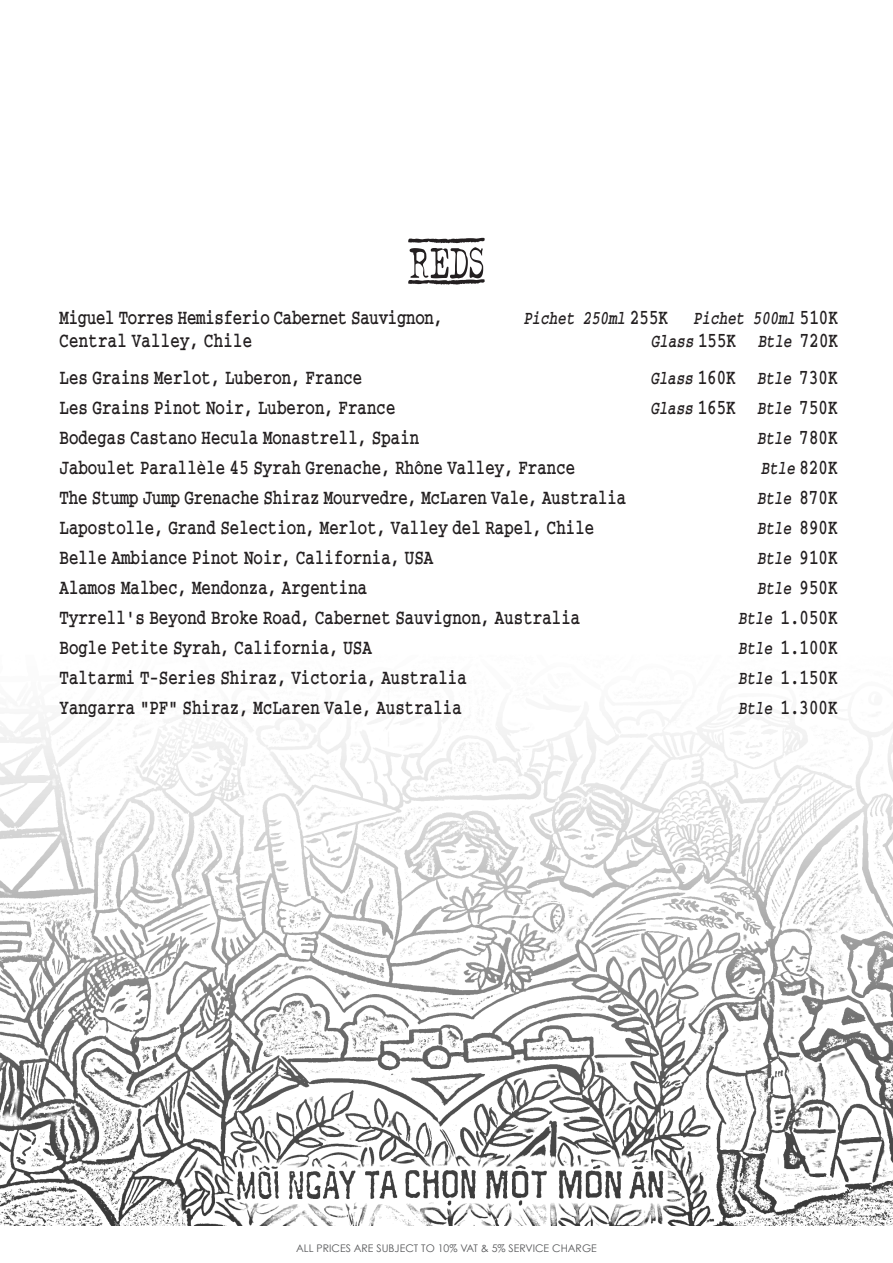
<style>
.page{position:relative;width:893px;height:1263px;background:#fff}
.page>*{position:absolute;margin:0;border:0;box-sizing:border-box;transform-origin:0 0}
.t1{font:18.15px "VNI Type Writer";letter-spacing:-.01em;color:#231f20;scale:.91 1}
.t2{font:18.15px "VNI Type Writer";letter-spacing:-.03em;color:#231f20;scale:.91 1}
.t3{font:16.5px "VNI Type Writer Italic";letter-spacing:-.01em;color:#231f20;scale:.91 1}
.t4{font:10.5px "Century Gothic";color:#57585a}
.s1{font-family:"VNI Type Writer";font-size:18.15px}
.s2{font-family:"VNI Type Writer Italic";font-size:16.5px}
</style>
<div class="page">
<img style="left:0;top:722px;width:893px;height:504px">
<svg style="left:408px;top:237px;width:77px;height:48px"></svg>
<p class="t2" style="left:60px;top:305px;width:423px">Miguel Torres Hemisferio Cabernet Sauvignon,</p>
<p class="t3" style="left:523px;top:307px;width:161px">Pichet 250ml <span class="s1">255K</span></p>
<p class="t3" style="left:693px;top:307px;width:161px">Pichet 500ml <span class="s1">510K</span></p>
<p class="t1" style="left:60px;top:328px;width:213px">Central Valley, Chile</p>
<p class="t3" style="left:651px;top:330px;width:207px">Glass <span class="s1">155K</span> Btle <span class="s1">720K</span></p>
<p class="t1" style="left:60px;top:365px;width:335px">Les Grains Merlot, Luberon, France</p>
<p class="t3" style="left:650px;top:367px;width:207px">Glass <span class="s1">160K</span> Btle <span class="s1">730K</span></p>
<p class="t1" style="left:60px;top:395px;width:371px">Les Grains Pinot Noir, Luberon, France</p>
<p class="t3" style="left:650px;top:397px;width:207px">Glass <span class="s1">165K</span> Btle <span class="s1">750K</span></p>
<p class="t1" style="left:60px;top:425px;width:397px">Bodegas Castano Hecula Monastrell, Spain</p>
<p class="t3" style="left:757px;top:427px;width:90px">Btle <span class="s1">780K</span></p>
<p class="t1" style="left:60px;top:455px;width:569px">Jaboulet Paralleøle 45 Syrah Grenache, Rhoâne Valley, France</p>
<p class="t3" style="left:761px;top:457px;width:86px">Btle <span class="s1">820K</span></p>
<p class="t1" style="left:60px;top:485px;width:625px">The Stump Jump Grenache Shiraz Mourvedre, McLaren Vale, Australia</p>
<p class="t3" style="left:757px;top:487px;width:90px">Btle <span class="s1">870K</span></p>
<p class="t1" style="left:60px;top:515px;width:589px">Lapostolle, Grand Selection, Merlot, Valley del Rapel, Chile</p>
<p class="t3" style="left:757px;top:517px;width:90px">Btle <span class="s1">890K</span></p>
<p class="t1" style="left:60px;top:545px;width:413px">Belle Ambiance Pinot Noir, California, USA</p>
<p class="t3" style="left:757px;top:547px;width:90px">Btle <span class="s1">910K</span></p>
<p class="t1" style="left:60px;top:575px;width:340px">Alamos Malbec, Mendonza, Argentina</p>
<p class="t3" style="left:757px;top:577px;width:90px">Btle <span class="s1">950K</span></p>
<p class="t1" style="left:60px;top:605px;width:574px">Tyrrell's Beyond Broke Road, Cabernet Sauvignon, Australia</p>
<p class="t1" style="left:738px;top:605px;width:111px"><span class="s2">Btle</span> 1.050K</p>
<p class="t1" style="left:60px;top:635px;width:345px">Bogle Petite Syrah, California, USA</p>
<p class="t1" style="left:738px;top:635px;width:111px"><span class="s2">Btle</span> 1.100K</p>
<p class="t1" style="left:60px;top:665px;width:449px">Taltarmi T-Series Shiraz, Victoria, Australia</p>
<p class="t1" style="left:738px;top:665px;width:111px"><span class="s2">Btle</span> 1.150K</p>
<p class="t1" style="left:60px;top:695px;width:444px">Yangarra "PF" Shiraz, McLaren Vale, Australia</p>
<p class="t1" style="left:738px;top:695px;width:111px"><span class="s2">Btle</span> 1.300K</p>
<p class="t4" style="left:296px;top:1242px;width:302px">ALL PRICES ARE SUBJECT TO 10% VAT &amp; 5% SERVICE CHARGE</p>
</div>
